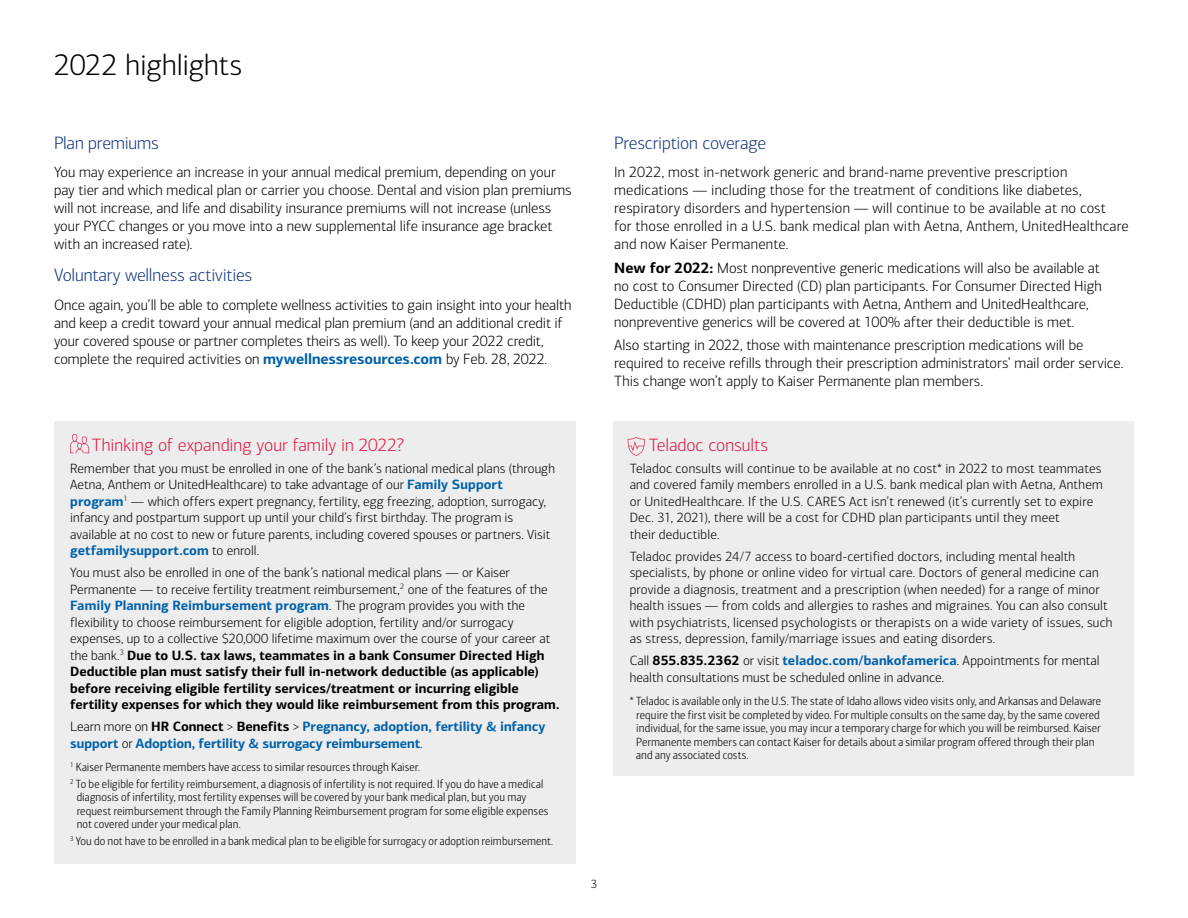
<style>
.page{position:relative;width:1188px;height:918px;background:#fff}
.page>*{position:absolute;margin:0;border:0;box-sizing:border-box;transform-origin:0 0}
.Subhead_1_18_24{font:300 30px "Connections";letter-spacing:-.005em;color:#000}
.Body_copy_1_11_16{font:300 18px "Connections";letter-spacing:-.01em;color:#14377d}
.Body_text_10_14{font:300 18px "Connections";color:#e3173e}
.Body_text_10_14-2{font:300 15px/18px "Connections";color:#000}
.Body_copy_1_11_16-2{font:300 15px/18px "Connections";letter-spacing:-.005em;color:#000}
.Body_text_10_14-3{font:300 13.5px/16.5px "Connections";letter-spacing:.01em;color:#000}
.Body_text_10_14-4{font:700 13.5px/16.5px "Connections";letter-spacing:-.005em;color:#0061aa}
.Body_copy_1_11_16-3{font:300 12px/13.5px "Connections Cond";letter-spacing:.01em;color:#000}
.t1{font:300 12px "Connections";color:#000}
.s1{font-weight:700;color:#0061aa}
.s2{font-weight:700}
.s3{font-weight:300;color:#000}
.s4{color:#000}
</style>
<div class="page">
<div style="left:54px;top:421px;width:522px;height:443px;background:#ededee"></div>
<svg style="left:70px;top:434px;width:19px;height:19px"></svg>
<div style="left:614px;top:421px;width:520px;height:354px;background:#ededee"></div>
<svg style="left:628px;top:437px;width:17px;height:19px"></svg>
<p class="Subhead_1_18_24" style="left:54px;top:48px;width:190px">2022 highlights</p>
<p class="Body_copy_1_11_16" style="left:54px;top:132px;width:106px">Plan premiums</p>
<p class="Body_copy_1_11_16-2" style="left:54px;top:163px;width:519px">You may experience an increase in your annual medical premium, depending on your pay tier and which medical plan or carrier you choose. Dental and vision plan premiums will not increase, and life and disability insurance premiums will not increase (unless your PYCC changes or you move into a new supplemental life insurance age bracket with an increased rate).</p>
<p class="Body_copy_1_11_16" style="left:54px;top:265px;width:200px">Voluntary wellness activities</p>
<p class="Body_copy_1_11_16-2" style="left:54px;top:296px;width:519px">Once again, you’ll be able to complete wellness activities to gain insight into your health and keep a credit toward your annual medical plan premium (and an additional credit if your covered spouse or partner completes theirs as well). To keep your 2022 credit, complete the required activities on <span class="s1">mywellnessresources.com</span> by Feb. 28, 2022.</p>
<p class="Body_text_10_14" style="left:92px;top:435px;width:314px">Thinking of expanding your family in 2022?</p>
<p class="Body_text_10_14-3" style="left:70px;top:460px;width:486px">Remember that you must be enrolled in one of the bank’s national medical plans (through Aetna, Anthem or UnitedHealthcare) to take advantage of our <span class="s1">Family Support program</span><sup>1</sup> — which offers expert pregnancy, fertility, egg freezing, adoption, surrogacy, infancy and postpartum support up until your child’s first birthday. The program is available at no cost to new or future parents, including covered spouses or partners. Visit <span class="s1">getfamilysupport.com</span> to enroll.</p>
<p class="Body_text_10_14-3" style="left:70px;top:564px;width:491px">You must also be enrolled in one of the bank’s national medical plans — or Kaiser Permanente — to receive fertility treatment reimbursement,<sup>2</sup> one of the features of the <span class="s1">Family Planning Reimbursement program</span>. The program provides you with the flexibility to choose reimbursement for eligible adoption, fertility and/or surrogacy expenses, up to a collective $20,000 lifetime maximum over the course of your career at the bank.<sup>3</sup> <span class="s2">Due to U.S. tax laws, teammates in a bank Consumer Directed High Deductible plan must satisfy their full in-network deductible (as applicable) before receiving eligible fertility services/treatment or incurring eligible fertility expenses for which they would like reimbursement from this program.</span></p>
<p class="Body_text_10_14-4" style="left:70px;top:718px;width:477px"><span class="s3">Learn more on</span> <span class="s4">HR Connect</span> <span class="s3">&gt;</span> <span class="s4">Benefits</span> <span class="s3">&gt;</span> Pregnancy, adoption, fertility &amp; infancy support <span class="s3">or</span> Adoption, fertility &amp; surrogacy reimbursement<span class="s3">.</span></p>
<p class="Body_copy_1_11_16-3" style="left:70px;top:761px;width:351px"><sup>1</sup> Kaiser Permanente members have access to similar resources through Kaiser.</p>
<p class="Body_copy_1_11_16-3" style="left:77px;top:777px;width:473px;text-indent:-6px"><sup>2</sup> To be eligible for fertility reimbursement, a diagnosis of infertility is not required. If you do have a medical diagnosis of infertility, most fertility expenses will be covered by your bank medical plan, but you may request reimbursement through the Family Planning Reimbursement program for some eligible expenses not covered under your medical plan.</p>
<p class="Body_copy_1_11_16-3" style="left:70px;top:835px;width:485px"><sup>3</sup> You do not have to be enrolled in a bank medical plan to be eligible for surrogacy or adoption reimbursement.</p>
<p class="Body_copy_1_11_16" style="left:614px;top:132px;width:153px">Prescription coverage</p>
<p class="Body_text_10_14-2" style="left:614px;top:163px;width:516px">In 2022, most in-network generic and brand-name preventive prescription medications — including those for the treatment of conditions like diabetes, respiratory disorders and hypertension — will continue to be available at no cost<br>for those enrolled in a U.S. bank medical plan with Aetna, Anthem, UnitedHealthcare and now Kaiser Permanente.</p>
<p class="Body_text_10_14-2" style="left:614px;top:259px;width:489px"><span class="s2">New for 2022:</span> Most nonpreventive generic medications will also be available at no cost to Consumer Directed (CD) plan participants. For Consumer Directed High Deductible (CDHD) plan participants with Aetna, Anthem and UnitedHealthcare, nonpreventive generics will be covered at 100% after their deductible is met.</p>
<p class="Body_text_10_14-2" style="left:614px;top:336px;width:511px">Also starting in 2022, those with maintenance prescription medications will be required to receive refills through their prescription administrators’ mail order service.<br>This change won’t apply to Kaiser Permanente plan members.</p>
<p class="Body_text_10_14" style="left:649px;top:435px;width:121px">Teladoc consults</p>
<p class="Body_text_10_14-3" style="left:630px;top:460px;width:475px">Teladoc consults will continue to be available at no cost* in 2022 to most teammates and covered family members enrolled in a U.S. bank medical plan with Aetna, Anthem or UnitedHealthcare. If the U.S. CARES Act isn’t renewed (it’s currently set to expire Dec. 31, 2021), there will be a cost for CDHD plan participants until they meet<br>their deductible.</p>
<p class="Body_text_10_14-3" style="left:630px;top:548px;width:484px">Teladoc provides 24/7 access to board-certified doctors, including mental health specialists, by phone or online video for virtual care. Doctors of general medicine can provide a diagnosis, treatment and a prescription (when needed) for a range of minor health issues — from colds and allergies to rashes and migraines. You can also consult with psychiatrists, licensed psychologists or therapists on a wide variety of issues, such as stress, depression, family/marriage issues and eating disorders.</p>
<p class="Body_text_10_14-3" style="left:630px;top:652px;width:472px">Call <span class="s2">855.835.2362</span> or visit <span class="s1">teladoc.com/bankofamerica</span>. Appointments for mental health consultations must be scheduled online in advance.</p>
<p class="Body_copy_1_11_16-3" style="left:636px;top:695px;width:466px;text-indent:-6px">* Teladoc is available only in the U.S. The state of Idaho allows video visits only, and Arkansas and Delaware require the first visit be completed by video. For multiple consults on the same day, by the same covered individual, for the same issue, you may incur a temporary charge for which you will be reimbursed. Kaiser Permanente members can contact Kaiser for details about a similar program offered through their plan and any associated costs.</p>
<p class="t1" style="left:591px;top:877px;width:8px">3</p>
</div>
